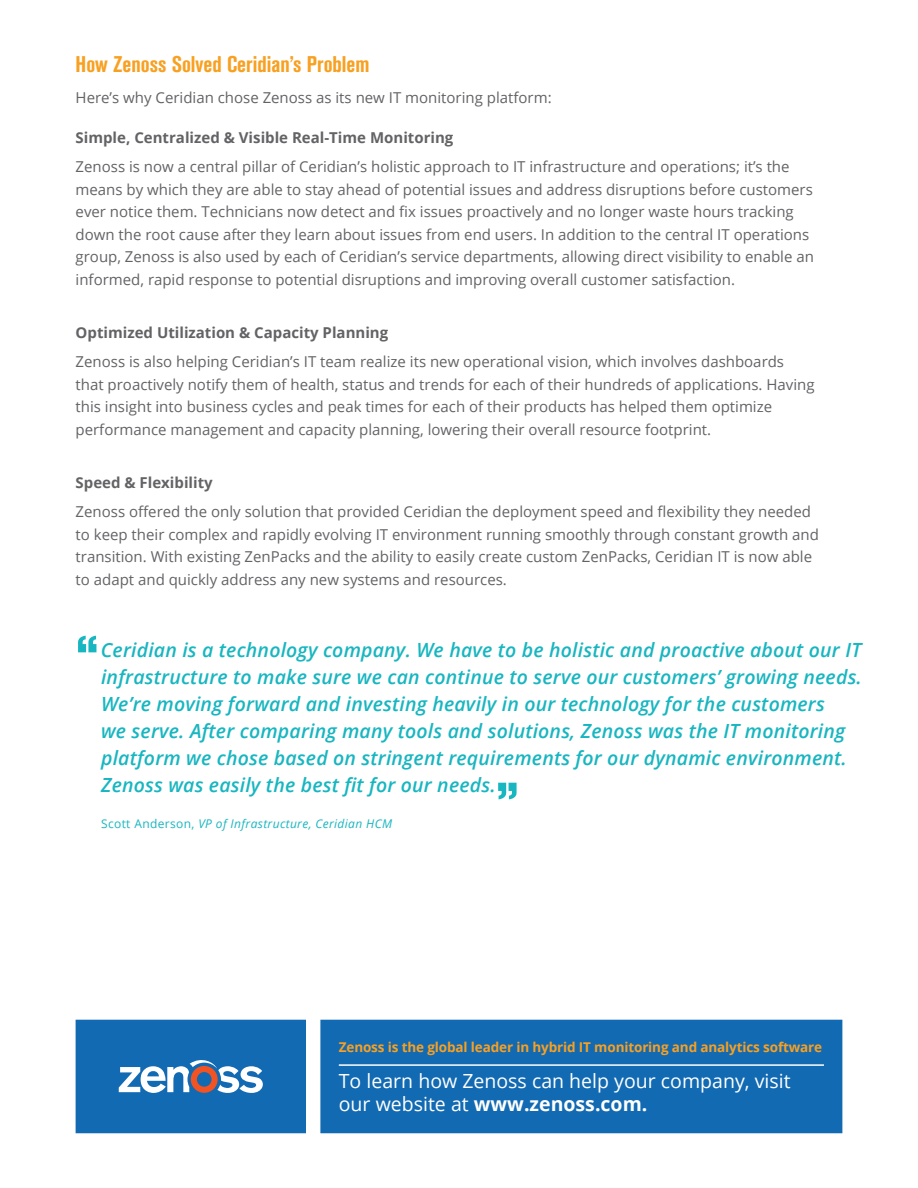
<style>
.page{position:relative;width:918px;height:1188px;background:#fff}
.page>*{position:absolute;margin:0;border:0;box-sizing:border-box;transform-origin:0 0}
.t1{font:700 60px "Akzidenz Grotesk";color:#18b6c0}
.t2{font:700 condensed 22.5px "Akzidenz Grotesk BQ";color:#f8a021}
.t3{font:italic 600 19.5px/27px "Open Sans";letter-spacing:.01em;color:#18b6c0}
.t4{font:19.5px/23.4px "Open Sans";color:#fff}
.t5{font:15px/22.5px "Open Sans";color:#636366}
.t6{font:700 15px "Open Sans";color:#636366}
.t7{font:700 13.5px "Open Sans";letter-spacing:-.01em;color:#f8a021}
.t8{font:italic 12px "Open Sans";letter-spacing:.03em;color:#18b6c0}
.s1{font-style:normal}
.s2{font-weight:700}
</style>
<div class="page">
<div style="left:320px;top:1020px;width:522px;height:113px;background:#126ab3"></div>
<svg style="left:76px;top:1020px;width:230px;height:113px;background:#2573b6"></svg>
<hr style="left:339px;top:1064px;width:485px;height:2px;background:#fff">
<h2 class="t2" style="left:76px;top:51px;width:296px">How Zenoss Solved Ceridian’s Problem</h2>
<p class="t5" style="left:76px;top:86px;width:478px">Here’s why Ceridian chose Zenoss as its new IT monitoring platform:</p>
<p class="t6" style="left:76px;top:127px;width:379px">Simple, Centralized &amp; Visible Real-Time Monitoring</p>
<p class="t5" style="left:76px;top:155px;width:740px">Zenoss is now a central pillar of Ceridian’s holistic approach to IT infrastructure and operations; it’s the means by which they are able to stay ahead of potential issues and address disruptions before customers ever notice them. Technicians now detect and fix issues proactively and no longer waste hours tracking down the root cause after they learn about issues from end users. In addition to the central IT operations group, Zenoss is also used by each of Ceridian’s service departments, allowing direct visibility to enable an informed, rapid response to potential disruptions and improving overall customer satisfaction.</p>
<p class="t6" style="left:76px;top:322px;width:314px">Optimized Utilization &amp; Capacity Planning</p>
<p class="t5" style="left:76px;top:350px;width:740px">Zenoss is also helping Ceridian’s IT team realize its new operational vision, which involves dashboards that proactively notify them of health, status and trends for each of their hundreds of applications. Having this insight into business cycles and peak times for each of their products has helped them optimize performance management and capacity planning, lowering their overall resource footprint.</p>
<p class="t6" style="left:76px;top:472px;width:139px">Speed &amp; Flexibility</p>
<p class="t5" style="left:76px;top:500px;width:745px">Zenoss offered the only solution that provided Ceridian the deployment speed and flexibility they needed to keep their complex and rapidly evolving IT environment running smoothly through constant growth and transition. With existing ZenPacks and the ability to easily create custom ZenPacks, Ceridian IT is now able to adapt and quickly address any new systems and resources.</p>
<h1 class="t1" style="left:76px;top:622px;width:25px">“</h1>
<p class="t3" style="left:101px;top:636px;width:763px">Ceridian is a technology company. We have to be holistic and proactive about our IT infrastructure to make sure we can continue to serve our customers’ growing needs.<br>We’re moving forward and investing heavily in our technology for the customers<br>we serve. After comparing many tools and solutions, Zenoss was the IT monitoring platform we chose based on stringent requirements for our dynamic environment.<br>Zenoss was easily the best fit for our needs.</p>
<p class="t8" style="left:101px;top:816px;width:293px"><span class="s1">Scott Anderson,</span> VP of Infrastructure, Ceridian HCM</p>
<h1 class="t1" style="left:496px;top:769px;width:25px">”</h1>
<p class="t7" style="left:339px;top:1038px;width:485px">Zenoss is the global leader in hybrid IT monitoring and analytics software</p>
<h3 class="t4" style="left:339px;top:1069px;width:453px">To learn how Zenoss can help your company, visit our website at <span class="s2">www.zenoss.com.</span></h3>
</div>
